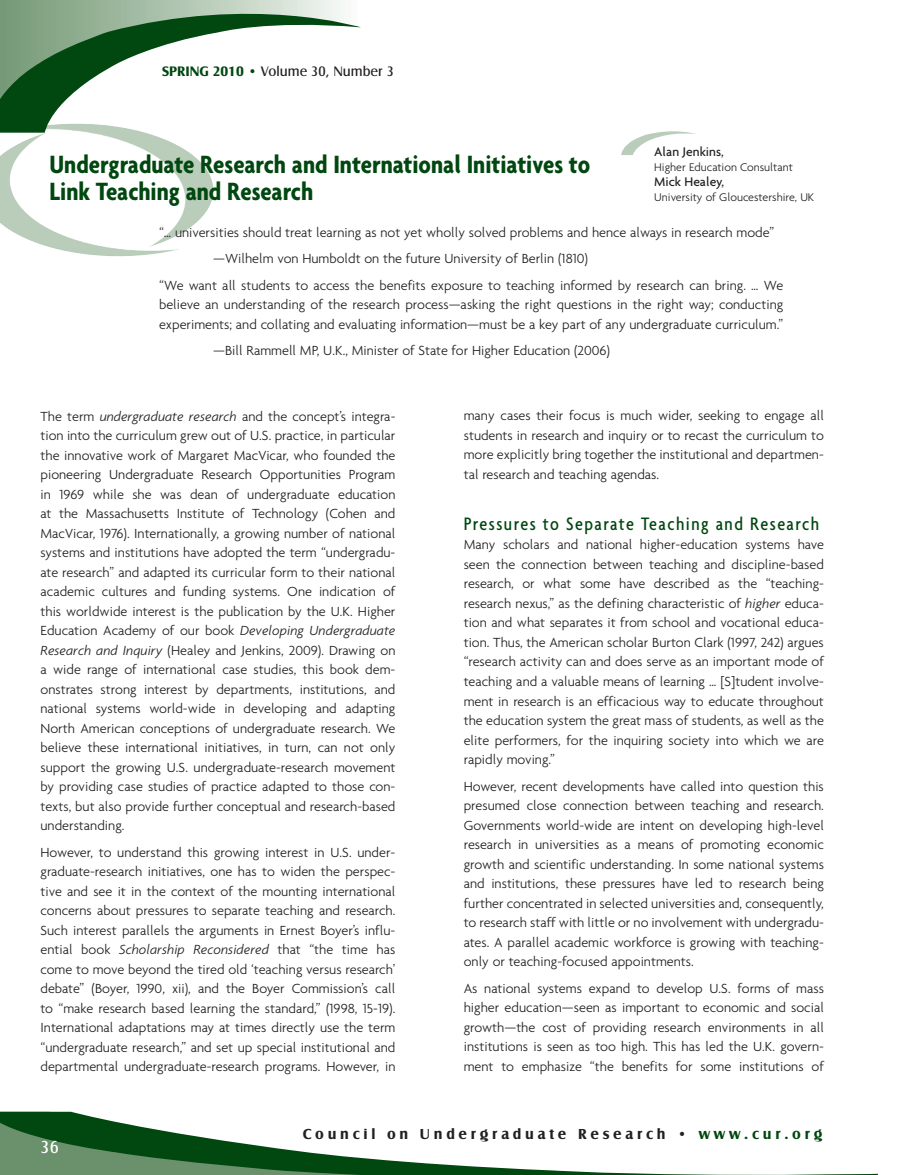
<style>
.page{position:relative;width:905px;height:1175px;background:#fff}
.page>*{position:absolute;margin:0;border:0;box-sizing:border-box;transform-origin:0 0}
.t1{font:700 condensed 27px/27px "Agenda";color:#004710}
.t2{font:500 condensed 19.5px "Agenda";letter-spacing:.075em;color:#004710}
.t3{font:18px "Castle EF";color:#fff}
.t4{font:700 15px "Castle EF";letter-spacing:.25em;color:#231f20}
.t5{font:300 14.25px/19.5px "Agenda";color:#231f20;text-align:justify}
.t6{font:14.25px "Castle EF";color:#231f20}
.t7{font:500 13.5px "Agenda";color:#231f20}
.t8{font:300 12px "Agenda";color:#231f20}
.s1{font-weight:700;color:#004710}
.s2{font-style:italic}
.s3{color:#004710}
</style>
<div class="page">
<svg style="left:0;top:0;width:361px;height:133px"></svg>
<svg style="left:0;top:1111px;width:878px;height:63px"></svg>
<svg style="left:621px;top:131px;width:74px;height:24px"></svg>
<p class="t6" style="left:162px;top:64px;width:233px"><span class="s1">SPRING 2010 •</span> Volume 30, Number 3</p>
<p class="t1" style="left:50px;top:150px;width:542px">Undergraduate Research and International Initiatives to<br>Link Teaching and Research</p>
<p class="t7" style="left:654px;top:143px;width:71px">Alan Jenkins,</p>
<p class="t8" style="left:654px;top:160px;width:140px">Higher Education Consultant</p>
<p class="t7" style="left:654px;top:173px;width:71px">Mick Healey,</p>
<p class="t8" style="left:654px;top:190px;width:161px">University of Gloucestershire, UK</p>
<p class="t5" style="left:159px;top:222px;width:616px">“… universities should treat learning as not yet wholly solved problems and hence always in research mode”</p>
<p class="t5" style="left:213px;top:248px;width:376px">—Wilhelm von Humboldt on the future University of Berlin (1810)</p>
<p class="t5" style="left:159px;top:275px;width:625px">“We want all students to access the benefits exposure to teaching informed by research can bring. … We</p>
<p class="t5" style="left:159px;top:294px;width:625px">believe an understanding of the research process—asking the right questions in the right way; conducting experiments; and collating and evaluating information—must be a key part of any undergraduate curriculum.”</p>
<p class="t5" style="left:213px;top:341px;width:398px">—Bill Rammell MP, U.K., Minister of State for Higher Education (2006)</p>
<p class="t5" style="left:40px;top:406px;width:356px">The term <span class="s2">undergraduate research</span> and the concept’s integra&shy;tion into the curriculum grew out of U.S. practice, in particular the innovative work of Margaret MacVicar, who founded the pioneering Undergraduate Research Opportunities Program in 1969 while she was dean of undergraduate education at the Massachusetts Institute of Technology (Cohen and MacVicar, 1976). Internationally, a growing number of national systems and institutions have adopted the term “undergradu&shy;ate research” and adapted its curricular form to their national academic cultures and funding systems. One indication of this worldwide interest is the publication by the U.K. Higher Education Academy of our book <span class="s2">Developing Undergraduate Research and Inquiry</span> (Healey and Jenkins, 2009). Drawing on a wide range of international case studies, this book dem&shy;onstrates strong interest by departments, institutions, and national systems world-wide in developing and adapting North American conceptions of undergraduate research. We believe these international initiatives, in turn, can not only support the growing U.S. undergraduate-research movement by providing case studies of practice adapted to those con&shy;texts, but also provide further conceptual and research-based understanding.</p>
<p class="t5" style="left:40px;top:842px;width:356px">However, to understand this growing interest in U.S. under&shy;graduate-research initiatives, one has to widen the perspec&shy;tive and see it in the context of the mounting international concerns about pressures to separate teaching and research.<br>Such interest parallels the arguments in Ernest Boyer’s influ&shy;ential book <span class="s2">Scholarship Reconsidered</span> that “the time has come to move beyond the tired old ‘teaching versus research’ debate” (Boyer, 1990, xii), and the Boyer Commission’s call to “make research based learning the standard,” (1998, 15-19).<br>International adaptations may at times directly use the term “undergraduate research,” and set up special institutional and departmental undergraduate-research programs. However, in</p>
<p class="t5" style="left:463px;top:406px;width:362px">many cases their focus is much wider, seeking to engage all students in research and inquiry or to recast the curriculum to more explicitly bring together the institutional and departmen&shy;tal research and teaching agendas.</p>
<p class="t2" style="left:464px;top:512px;width:357px">Pressures to Separate Teaching and Research</p>
<p class="t5" style="left:464px;top:535px;width:362px">Many scholars and national higher-education systems have seen the connection between teaching and discipline-based research, or what some have described as the “teaching&shy;research nexus,” as the defining characteristic of <span class="s2">higher</span> educa&shy;tion and what separates it from school and vocational educa&shy;tion. Thus, the American scholar Burton Clark (1997, 242) argues “research activity can and does serve as an important mode of teaching and a valuable means of learning … [S]tudent involve&shy;ment in research is an efficacious way to educate throughout the education system the great mass of students, as well as the elite performers, for the inquiring society into which we are rapidly moving.”</p>
<p class="t5" style="left:464px;top:776px;width:362px">However, recent developments have called into question this presumed close connection between teaching and research.<br>Governments world-wide are intent on developing high-level research in universities as a means of promoting economic growth and scientific understanding. In some national systems and institutions, these pressures have led to research being further concentrated in selected universities and, consequently, to research staff with little or no involvement with undergradu&shy;ates. A parallel academic workforce is growing with teaching&shy;only or teaching-focused appointments.</p>
<p class="t5" style="left:464px;top:978px;width:362px">As national systems expand to develop U.S. forms of mass higher education—seen as important to economic and social growth—the cost of providing research environments in all institutions is seen as too high. This has led the U.K. govern&shy;ment to emphasize “the benefits for some institutions of</p>
<p class="t3" style="left:29px;top:1132px;width:20px">36</p>
<p class="t3" style="left:41px;top:1137px;width:20px">36</p>
<p class="t4" style="left:303px;top:1125px;width:521px">Council on Undergraduate Research • <span class="s3">www.cur.org</span></p>
</div>
